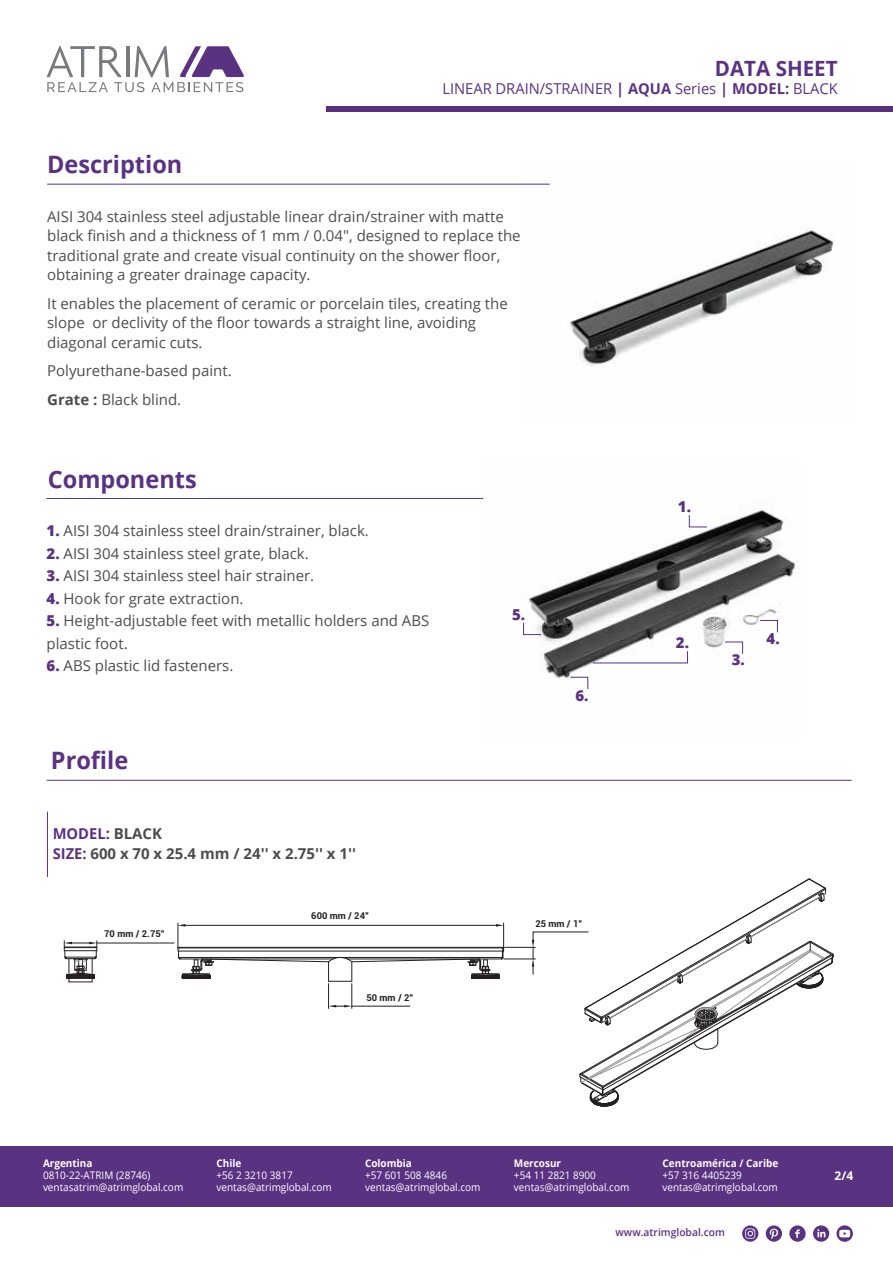
<style>
.page{position:relative;width:893px;height:1263px;background:#fff}
.page>*{position:absolute;margin:0;border:0;box-sizing:border-box;transform-origin:0 0}
.t1{font:700 24px "Open Sans";color:#5a3282}
.t2{font:700 21px "Open Sans";color:#5a3282}
.t3{font:15px/19.5px "Open Sans";color:#4d4d4f}
.t4{font:700 15px/19.5px "Open Sans";color:#4d4d4f}
.t5{font:15px "Open Sans";color:#5a3282}
.t6{font:800 15px "Open Sans";color:#5a3282}
.t7{font:700 12px "Open Sans";color:#fff}
.t8{font:10.5px/12px "Open Sans";color:#fff;scale:.95 1}
.t9{font:700 10.5px "Open Sans";color:#fff;scale:.95 1}
.t10{font:600 10.5px "Open Sans";color:#5a3282}
.t11{font:700 9.3px "Roboto";color:#231f20}
.s1{font-weight:700}
.s2{font-weight:800;color:#5a3282}
.s3{color:#5a3282}
</style>
<div class="page">
<img style="left:483px;top:498px;width:316px;height:191px">
<svg style="left:689px;top:514px;width:18px;height:14px"></svg>
<svg style="left:523px;top:622px;width:19px;height:13px"></svg>
<svg style="left:592px;top:650px;width:96px;height:14px"></svg>
<svg style="left:570px;top:677px;width:18px;height:13px"></svg>
<svg style="left:724px;top:641px;width:19px;height:13px"></svg>
<svg style="left:759px;top:620px;width:19px;height:13px"></svg>
<img style="left:521px;top:183px;width:314px;height:183px">
<hr style="left:47px;top:184px;width:503px;height:1px;background:#5a3282">
<hr style="left:47px;top:812px;width:1px;height:65px;background:#5a3282">
<hr style="left:47px;top:498px;width:436px;height:1px;background:#5a3282">
<hr style="left:47px;top:780px;width:805px;height:1px;background:#5a3282">
<hr style="left:97px;top:943px;width:77px;height:1px;background:#231f20">
<svg style="left:64px;top:941px;width:34px;height:42px"></svg>
<hr style="left:504px;top:959px;width:31px;height:1px;background:#231f20">
<hr style="left:504px;top:947px;width:31px;height:1px;background:#231f20">
<svg style="left:177px;top:922px;width:327px;height:86px"></svg>
<svg style="left:532px;top:878px;width:302px;height:229px"></svg>
<div style="left:360px;top:992px;width:74px;height:12px;background:#fff"></div>
<div style="left:528px;top:918px;width:75px;height:12px;background:#fff"></div>
<svg style="left:47px;top:46px;width:197px;height:46px"></svg>
<div style="left:326px;top:107px;width:567px;height:5px;background:#5b2d81"></div>
<div style="left:0;top:1146px;width:893px;height:60px;background:#5a3282"></div>
<svg style="left:813px;top:1225px;width:16px;height:17px"></svg>
<svg style="left:789px;top:1225px;width:17px;height:17px"></svg>
<svg style="left:766px;top:1225px;width:16px;height:17px"></svg>
<svg style="left:742px;top:1225px;width:16px;height:17px"></svg>
<svg style="left:836px;top:1225px;width:17px;height:17px"></svg>
<h2 class="t2" style="left:715px;top:53px;width:124px">DATA SHEET</h2>
<p class="t5" style="left:442px;top:78px;width:397px">LINEAR DRAIN/STRAINER <span class="s1">| AQUA</span> Series <span class="s1">| MODEL:</span> BLACK</p>
<h1 class="t1" style="left:47px;top:148px;width:137px">Description</h1>
<p class="t3" style="left:47px;top:206px;width:475px">AISI 304 stainless steel adjustable linear drain/strainer with matte black finish and a thickness of 1 mm / 0.04", designed to replace the traditional grate and create visual continuity on the shower floor, obtaining a greater drainage capacity.</p>
<p class="t3" style="left:47px;top:293px;width:462px">It enables the placement of ceramic or porcelain tiles, creating the slope or declivity of the floor towards a straight line, avoiding diagonal ceramic cuts.</p>
<p class="t3" style="left:47px;top:356px;width:186px;line-height:28.5px">Polyurethane-based paint.<br><span class="s1">Grate :</span> Black blind.</p>
<h1 class="t1" style="left:48px;top:462px;width:150px">Components</h1>
<p class="t3" style="left:47px;top:521px;width:324px"><span class="s2">1.</span> AISI 304 stainless steel drain/strainer, black.</p>
<p class="t3" style="left:47px;top:543px;width:264px"><span class="s2">2.</span> AISI 304 stainless steel grate, black.</p>
<p class="t3" style="left:47px;top:566px;width:269px"><span class="s2">3.</span> AISI 304 stainless steel hair strainer.</p>
<p class="t3" style="left:47px;top:588px;width:198px"><span class="s2">4.</span> Hook for grate extraction.</p>
<p class="t3" style="left:47px;top:609px;width:384px;line-height:22.5px"><span class="s2">5.</span> Height-adjustable feet with metallic holders and ABS plastic foot.</p>
<p class="t3" style="left:47px;top:656px;width:188px"><span class="s2">6.</span> ABS plastic lid fasteners.</p>
<h1 class="t1" style="left:51px;top:744px;width:79px">Profile</h1>
<p class="t4" style="left:53px;top:824px;width:305px"><span class="s3">MODEL:</span> BLACK<br><span class="s3">SIZE:</span> 600 x 70 x 25.4 mm / 24'' x 2.75'' x 1''</p>
<p class="t11" style="left:104px;top:927px;width:62px">70 mm / 2.75”</p>
<p class="t11" style="left:311px;top:909px;width:59px">600 mm / 24”</p>
<p class="t11" style="left:366px;top:991px;width:49px">50 mm / 2”</p>
<p class="t6" style="left:512px;top:603px;width:15px">5.</p>
<p class="t6" style="left:575px;top:684px;width:15px">6.</p>
<p class="t11" style="left:535px;top:917px;width:49px">25 mm / 1”</p>
<p class="t6" style="left:678px;top:495px;width:15px">1.</p>
<p class="t6" style="left:676px;top:631px;width:15px">2.</p>
<p class="t6" style="left:732px;top:648px;width:15px">3.</p>
<p class="t6" style="left:767px;top:627px;width:15px">4.</p>
<p class="t9" style="left:43px;top:1156px;width:54px">Argentina</p>
<p class="t8" style="left:43px;top:1169px;width:149px">0810-22-ATRIM (28746) ventasatrim@atrimglobal.com</p>
<p class="t9" style="left:217px;top:1156px;width:28px">Chile</p>
<p class="t8" style="left:217px;top:1169px;width:123px">+56 2 3210 3817 ventas@atrimglobal.com</p>
<p class="t9" style="left:365px;top:1156px;width:51px">Colombia</p>
<p class="t8" style="left:365px;top:1169px;width:123px">+57 601 508 4846 ventas@atrimglobal.com</p>
<p class="t9" style="left:662px;top:1156px;width:123px">Centroamérica / Caribe</p>
<p class="t8" style="left:662px;top:1169px;width:123px">+57 316 4405239 ventas@atrimglobal.com</p>
<p class="t10" style="left:615px;top:1225px;width:111px">www.atrimglobal.com</p>
<p class="t9" style="left:514px;top:1156px;width:51px">Mercosur</p>
<p class="t8" style="left:514px;top:1169px;width:123px">+54 11 2821 8900 ventas@atrimglobal.com</p>
<p class="t7" style="left:835px;top:1167px;width:20px">2/4</p>
</div>
